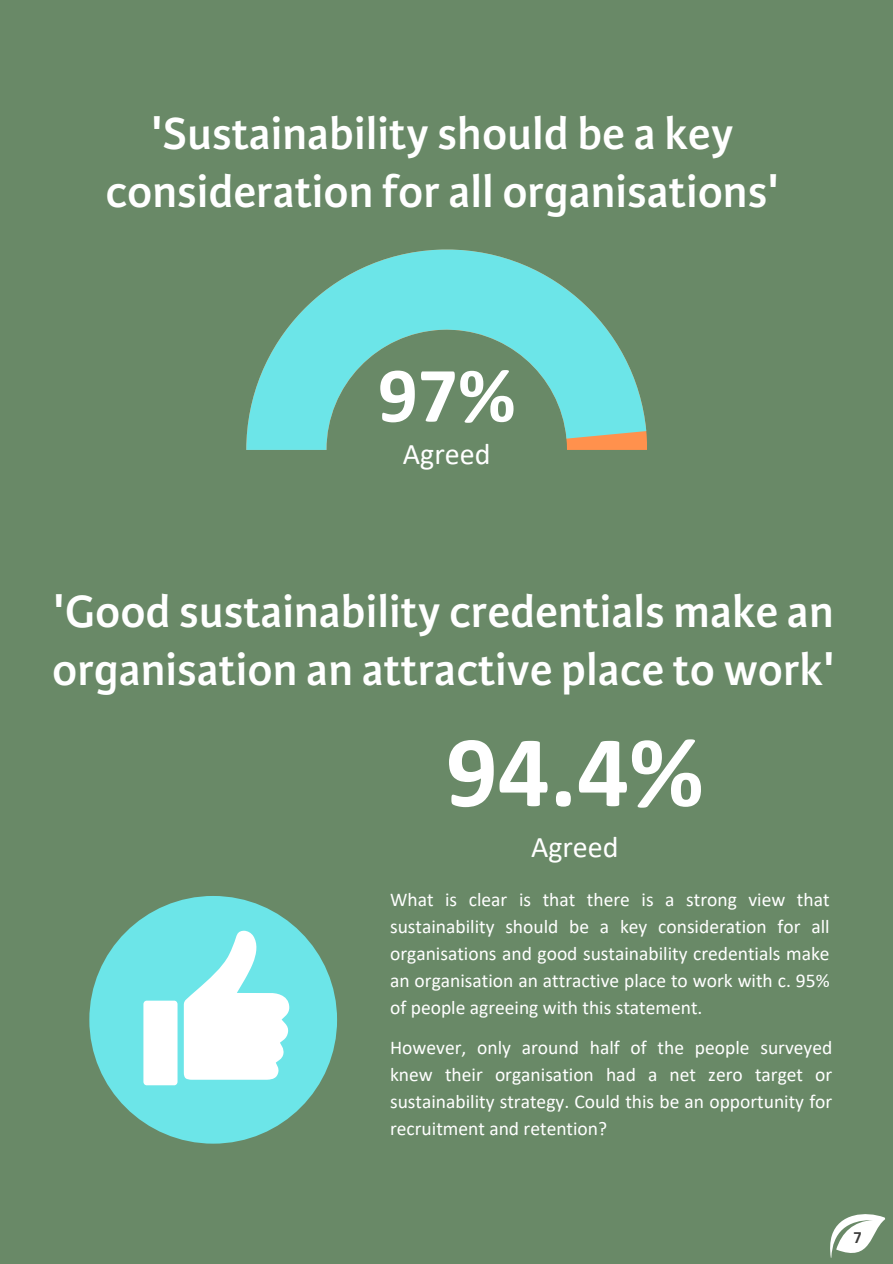
<style>
.page{position:relative;width:893px;height:1264px;background:#fff}
.page>*{position:absolute;margin:0;border:0;box-sizing:border-box;transform-origin:0 0}
.t1{font:700 102.45px "Calibri";color:#fff}
.t2{font:700 79.2px "Calibri";color:#fff}
.t3{font:600 48px/57.3px "Karmina Sans";color:#fff;text-align:center}
.t4{font:30px "Calibri";color:#fff}
.t5{font:19.5px/27px "Calibri";color:#fff;text-align:justify}
.t6{font:700 15px "Canva Sans";color:#3c3c3b}
</style>
<div class="page">
<div style="left:0;top:0;width:892px;height:1263px;background:#698967"></div>
<svg style="left:246px;top:249px;width:400px;height:201px"></svg>
<svg style="left:830px;top:1214px;width:55px;height:44px"></svg>
<div style="left:89px;top:896px;width:248px;height:247px;background:#6ce5e8;border-radius:50%"></div>
<svg style="left:184px;top:930px;width:105px;height:149px"></svg>
<div style="left:143px;top:1000px;width:34px;height:85px;background:#fff"></div>
<h2 class="t3" style="left:105px;top:105px;width:675px">'Sustainability should be a key consideration for all organisations'</h2>
<h2 class="t2" style="left:377px;top:362px;width:139px">97%</h2>
<h3 class="t4" style="left:403px;top:441px;width:89px">Agreed</h3>
<h2 class="t3" style="left:52px;top:583px;width:783px;text-align:left">'Good sustainability credentials make an organisation an attractive place to work'</h2>
<h1 class="t1" style="left:445px;top:729px;width:259px">94.4%</h1>
<h3 class="t4" style="left:531px;top:834px;width:89px">Agreed</h3>
<p class="t5" style="left:390px;top:887px;width:441px">What is clear is that there is a strong view that sustainability should be a key consideration for all organisations and good sustainability credentials make an organisation an attractive place to work with c. 95% of people agreeing with this statement.</p>
<p class="t5" style="left:390px;top:1036px;width:444px">However, only around half of the people surveyed knew their organisation had a net zero target or sustainability strategy. Could this be an opportunity for recruitment and retention?</p>
<p class="t6" style="left:853px;top:1226px;width:9px">7</p>
</div>
